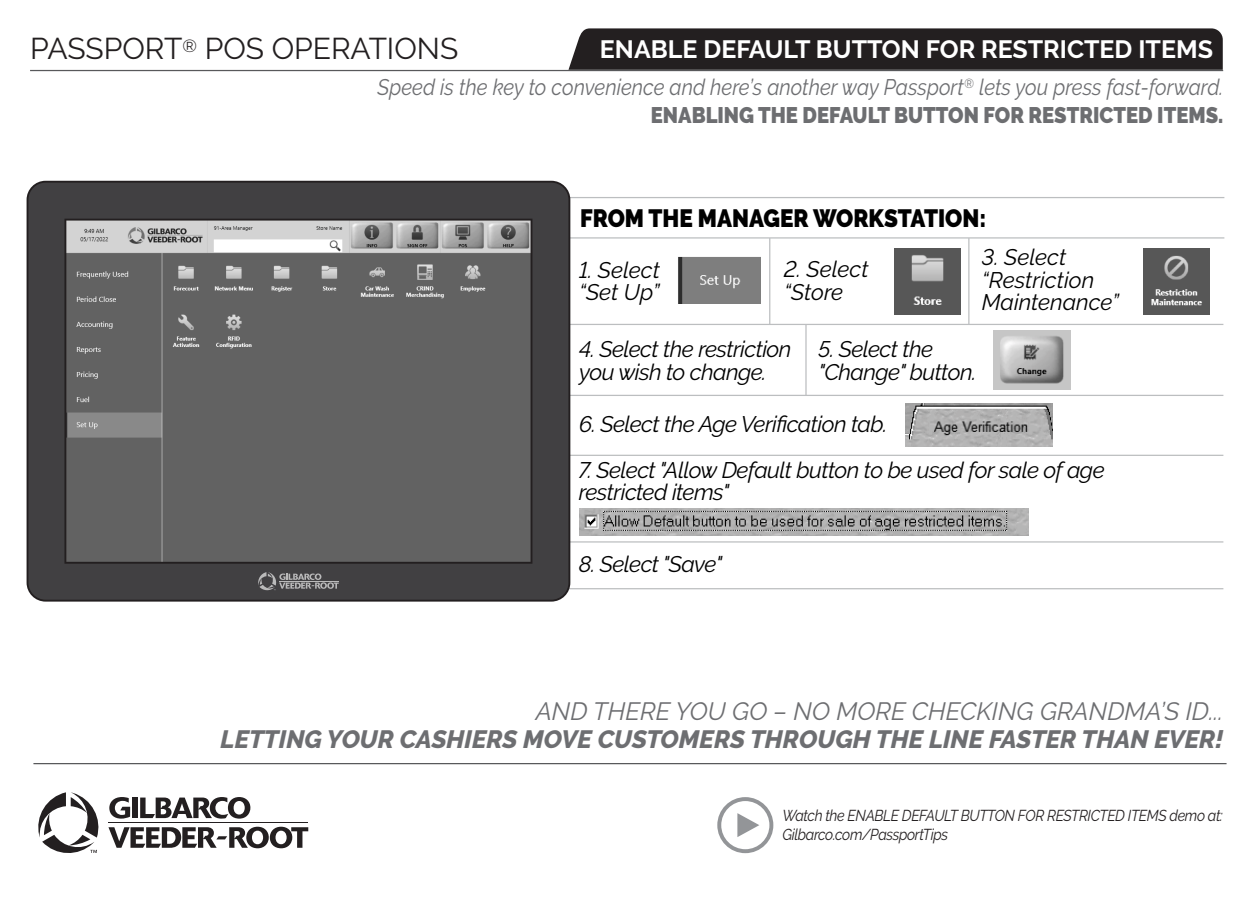
<style>
.page{position:relative;width:1260px;height:900px;background:#fff}
.page>*{position:absolute;margin:0;border:0;box-sizing:border-box;transform-origin:0 0}
.t1{font:30px "Raleway";color:#231f20}
.t2{font:italic 800 25px "Raleway";color:#6d6e71}
.t3{font:italic 25px "Raleway";color:#6d6e71}
.t4{font:700 25px "Raleway";color:#fff}
.t5{font:900 25px "Raleway";color:#000;scale:.9 1}
.t6{font:italic 22.5px/22.5px "Raleway";letter-spacing:-.025em;color:#000}
.t7{font:italic 22.5px/27.5px "Raleway";color:#6d6e71;text-align:right;scale:.9 1}
.t8{font:italic 22.5px/22.5px "Raleway";color:#000}
.t9{font:italic 15.75px/19.8px "Raleway";letter-spacing:-.025em;color:#231f20;scale:.9 1}
.s1{font-weight:900;font-style:normal}
</style>
<div class="page">
<div style="left:568px;top:28px;width:655px;height:42px;background:#231f20"></div>
<hr style="left:30px;top:70px;width:1193px;height:1px;background:#58595b">
<hr style="left:33px;top:763px;width:1194px;height:1px;background:#58595b">
<svg style="left:737px;top:813px;width:22px;height:24px"></svg>
<div style="left:717px;top:797px;width:56px;height:56px;border:4px solid #939598;border-radius:50%"></div>
<hr style="left:552px;top:197px;width:672px;height:1px;background:#bcbec0">
<hr style="left:554px;top:237px;width:670px;height:2px;background:#bcbec0">
<hr style="left:769px;top:238px;width:1px;height:86px;background:#bcbec0">
<hr style="left:805px;top:324px;width:2px;height:71px;background:#bcbec0">
<hr style="left:968px;top:238px;width:2px;height:86px;background:#bcbec0">
<hr style="left:569px;top:324px;width:654px;height:1px;background:#bcbec0">
<hr style="left:569px;top:395px;width:654px;height:1px;background:#bcbec0">
<hr style="left:569px;top:455px;width:654px;height:1px;background:#bcbec0">
<hr style="left:569px;top:541px;width:654px;height:2px;background:#bcbec0">
<hr style="left:569px;top:588px;width:654px;height:1px;background:#bcbec0">
<img style="left:894px;top:248px;width:66px;height:66px">
<img style="left:1144px;top:248px;width:66px;height:66px">
<img style="left:678px;top:256px;width:83px;height:48px">
<img style="left:994px;top:330px;width:76px;height:60px">
<img style="left:905px;top:404px;width:148px;height:43px">
<img style="left:579px;top:508px;width:449px;height:27px">
<svg style="left:38px;top:792px;width:270px;height:61px"></svg>
<svg style="left:27px;top:181px;width:543px;height:421px;background:#5f5f5f"></svg>
<svg style="left:258px;top:572px;width:81px;height:18px"></svg>
<h1 class="t1" style="left:30px;top:31px;width:430px">PASSPORT<sup>®</sup> POS OPERATIONS</h1>
<p class="t7" style="left:378px;top:74px;width:941px">Speed is the key to convenience and here’s another way Passport<sup>®</sup> lets you press fast-forward.<br><span class="s1">ENABLING THE DEFAULT BUTTON FOR RESTRICTED ITEMS.</span></p>
<p class="t4" style="left:600px;top:35px;width:615px">ENABLE DEFAULT BUTTON FOR RESTRICTED ITEMS</p>
<p class="t5" style="left:580px;top:203px;width:453px">FROM THE MANAGER WORKSTATION:</p>
<p class="t8" style="left:784px;top:258px;width:86px">2. Select “Store</p>
<p class="t8" style="left:982px;top:246px;width:139px">3. Select “Restriction<br>Maintenance”</p>
<p class="t8" style="left:579px;top:259px;width:82px">1. Select “Set Up”</p>
<p class="t6" style="left:579px;top:338px;width:214px">4. Select the restriction you wish to change.</p>
<p class="t6" style="left:579px;top:413px;width:310px">6. Select the Age Verification tab.</p>
<p class="t6" style="left:579px;top:458px;width:527px">7. Select "Allow Default button to be used for sale of age restricted items"</p>
<p class="t6" style="left:819px;top:338px;width:159px">5. Select the "Change" button.</p>
<p class="t6" style="left:579px;top:552px;width:145px">8. Select "Save"</p>
<p class="t3" style="left:536px;top:697px;width:689px">AND THERE YOU GO – NO MORE CHECKING GRANDMA’S ID...</p>
<p class="t2" style="left:221px;top:724px;width:1004px">LETTING YOUR CASHIERS MOVE CUSTOMERS THROUGH THE LINE FASTER THAN EVER!</p>
<p class="t9" style="left:782px;top:805px;width:491px">Watch the ENABLE DEFAULT BUTTON FOR RESTRICTED ITEMS demo at:<br>Gilbarco.com/PassportTips</p>
</div>
